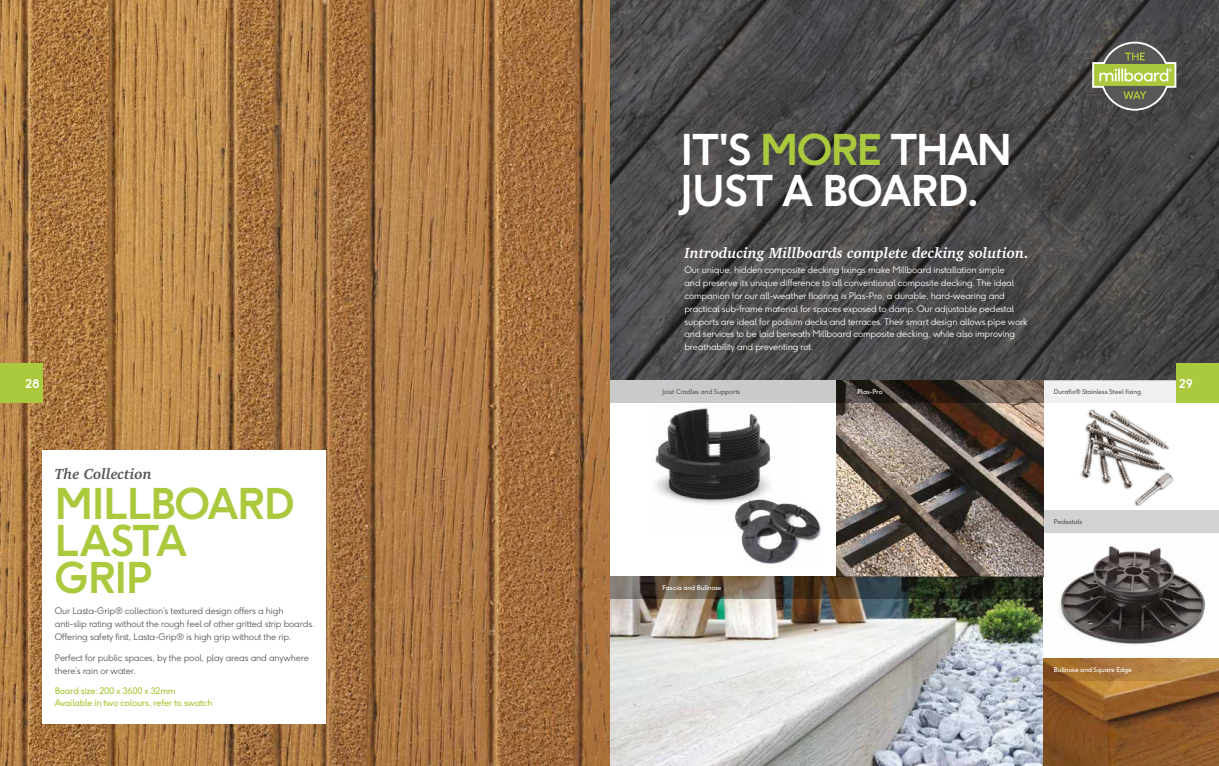
<style>
.page{position:relative;width:1219px;height:766px;background:#fff}
.page>*{position:absolute;margin:0;border:0;box-sizing:border-box;transform-origin:0 0}
.t1{font:700 42px/40.7px "F37 Ginger";letter-spacing:-.03em;color:#fff}
.t2{font:700 42px/37px "F37 Ginger";letter-spacing:-.02em;color:#aac93c}
.t3{font:italic 700 15px "Charter IT Cby BT";color:#fff}
.t4{font:italic 700 15px "Charter IT Cby BT";color:#575756}
.t5{font:700 15px "F37 Ginger";color:#fff}
.t6{font:700 12px "F37 Ginger";color:#fff}
.t7{font:300 9px/12.8px "F37 Ginger";letter-spacing:-.02em;color:#fff}
.t8{font:300 9px/12.8px "F37 Ginger";letter-spacing:-.02em;color:#575756}
.t9{font:9px/12px "F37 Ginger";letter-spacing:-.03em;color:#aac93c}
.t10{font:6.5px "F37 Ginger";letter-spacing:-.01em;color:#575756}
.t11{font:6.5px "F37 Ginger";letter-spacing:-.01em;color:#fff}
.s1{color:#aac93c}
</style>
<div class="page">
<img style="left:609px;top:0;width:610px;height:380px">
<img style="left:609px;top:598px;width:434px;height:167px">
<img style="left:1043px;top:680px;width:176px;height:85px">
<img style="left:655px;top:408px;width:116px;height:96px">
<img style="left:837px;top:403px;width:206px;height:173px">
<svg style="left:837px;top:380px;width:206px;height:23px;background:#483d34"></svg>
<div style="left:609px;top:380px;width:228px;height:23px;background:#cacaca"></div>
<svg style="left:609px;top:576px;width:434px;height:22px;background:#4a4538"></svg>
<div style="left:1043px;top:510px;width:176px;height:22px;background:#d2d2d2"></div>
<svg style="left:1043px;top:658px;width:176px;height:22px;background:#ab783b"></svg>
<div style="left:1043px;top:380px;width:176px;height:23px;background:#f0f0f0"></div>
<img style="left:0;top:0;width:609px;height:765px">
<div style="left:43px;top:449px;width:283px;height:274px;background:#fff"></div>
<div style="left:1176px;top:363px;width:43px;height:40px;background:#aac93c"></div>
<div style="left:0;top:363px;width:43px;height:40px;background:#aac93c"></div>
<img style="left:1059px;top:544px;width:147px;height:101px">
<svg style="left:1090px;top:40px;width:88px;height:72px;background:#7b825f"></svg>
<img style="left:1080px;top:409px;width:94px;height:97px">
<img style="left:733px;top:495px;width:89px;height:69px">
<h1 class="t1" style="left:681px;top:134px;width:333px">IT'S <span class="s1">MORE</span> THAN<br>JUST A BOARD.</h1>
<h2 class="t3" style="left:684px;top:243px;width:346px">Introducing Millboards complete decking solution.</h2>
<p class="t7" style="left:684px;top:264px;width:344px">Our unique, hidden composite decking fixings make Millboard installation simple<br>and preserve its unique difference to all conventional composite decking. The ideal companion for our all-weather flooring is Plas-Pro, a durable, hard-wearing and practical sub-frame material for spaces exposed to damp. Our adjustable pedestal supports are ideal for podium decks and terraces. Their smart design allows pipe work and services to be laid beneath Millboard composite decking, while also improving breathability and preventing rot.</p>
<p class="t10" style="left:663px;top:388px;width:79px">Joist Cradles and Supports</p>
<p class="t11" style="left:857px;top:388px;width:27px">Plas-Pro</p>
<h2 class="t5" style="left:22px;top:377px;width:19px">28</h2>
<h2 class="t5" style="left:1179px;top:377px;width:18px">29</h2>
<h3 class="t6" style="left:26px;top:378px;width:16px">28</h3>
<h3 class="t6" style="left:1179px;top:378px;width:15px">29</h3>
<p class="t10" style="left:1054px;top:388px;width:89px">Durafix® Stainless Steel fixing</p>
<h2 class="t4" style="left:55px;top:464px;width:98px">The Collection</h2>
<h1 class="t2" style="left:55px;top:488px;width:241px">MILLBOARD<br>LASTA<br>GRIP</h1>
<p class="t8" style="left:55px;top:605px;width:261px">Our Lasta-Grip® collection’s textured design offers a high anti-slip rating without the rough feel of other gritted strip boards.<br>Offering safety first, Lasta-Grip® is high grip without the rip.</p>
<p class="t8" style="left:55px;top:652px;width:255px">Perfect for public spaces, by the pool, play areas and anywhere there’s rain or water.</p>
<p class="t9" style="left:55px;top:685px;width:159px">Board size: 200 x 3600 x 32mm<br>Available in two colours, refer to swatch</p>
<p class="t11" style="left:663px;top:584px;width:61px">Fascia and Bullnose</p>
<p class="t10" style="left:1054px;top:518px;width:30px">Pedestals</p>
<p class="t11" style="left:1054px;top:666px;width:79px">Bullnose and Square Edge</p>
</div>
